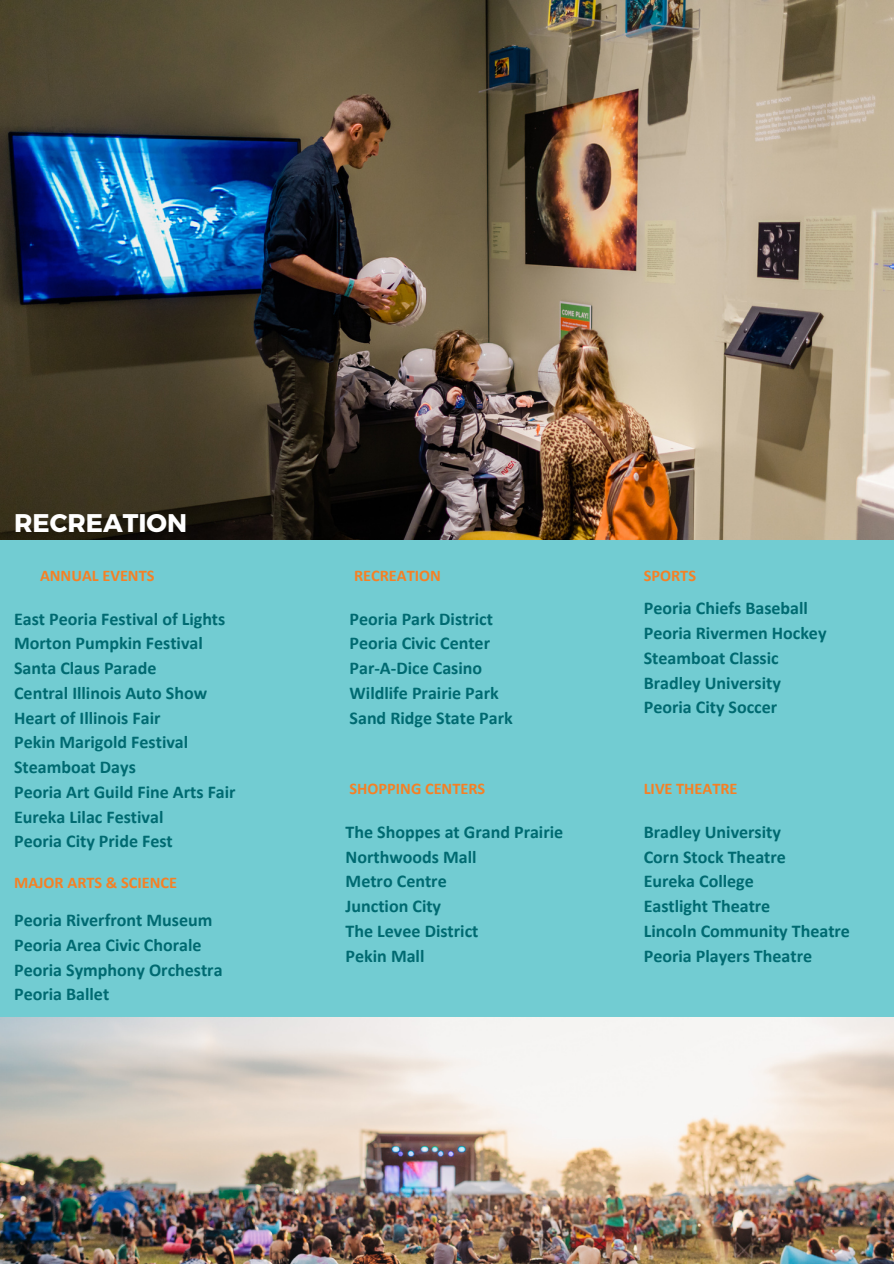
<style>
.page{position:relative;width:894px;height:1264px;background:#fff}
.page>*{position:absolute;margin:0;border:0;box-sizing:border-box;transform-origin:0 0}
.t1{font:700 25.5px "Montserrat";color:#fff}
.t2{font:700 18px "Calibri";color:#006a71}
.t3{font:700 16.35px "Calibri";color:#f58025}
</style>
<div class="page">
<div style="left:0;top:0;width:893px;height:1263px;background:#72ccd2"></div>
<img style="left:0;top:0;width:893px;height:539px">
<img style="left:0;top:1017px;width:893px;height:246px">
<p class="t1" style="left:14px;top:507px;width:174px">RECREATION</p>
<p class="t3" style="left:40px;top:565px;width:116px">ANNUAL EVENTS</p>
<p class="t2" style="left:14px;top:607px;width:213px">East Peoria Festival of Lights</p>
<p class="t2" style="left:14px;top:632px;width:190px">Morton Pumpkin Festival</p>
<p class="t2" style="left:14px;top:657px;width:144px">Santa Claus Parade</p>
<p class="t2" style="left:14px;top:681px;width:194px">Central Illinois Auto Show</p>
<p class="t2" style="left:14px;top:706px;width:148px">Heart of Illinois Fair</p>
<p class="t2" style="left:14px;top:731px;width:176px">Pekin Marigold Festival</p>
<p class="t2" style="left:14px;top:756px;width:123px">Steamboat Days</p>
<p class="t2" style="left:14px;top:780px;width:223px">Peoria Art Guild Fine Arts Fair</p>
<p class="t2" style="left:14px;top:805px;width:151px">Eureka Lilac Festival</p>
<p class="t2" style="left:14px;top:830px;width:160px">Peoria City Pride Fest</p>
<h2 class="t3" style="left:14px;top:872px;width:164px">MAJOR ARTS &amp; SCIENCE</h2>
<h1 class="t2" style="left:14px;top:908px;width:200px">Peoria Riverfront Museum</h1>
<h2 class="t2" style="left:14px;top:933px;width:189px">Peoria Area Civic Chorale</h2>
<h2 class="t2" style="left:14px;top:958px;width:210px">Peoria Symphony Orchestra</h2>
<h2 class="t2" style="left:14px;top:983px;width:97px">Peoria Ballet</h2>
<p class="t3" style="left:354px;top:565px;width:88px">RECREATION</p>
<p class="t3" style="left:643px;top:565px;width:54px">SPORTS</p>
<p class="t2" style="left:349px;top:607px;width:145px">Peoria Park District</p>
<p class="t2" style="left:349px;top:632px;width:142px">Peoria Civic Center</p>
<p class="t2" style="left:349px;top:657px;width:134px">Par-A-Dice Casino</p>
<p class="t2" style="left:349px;top:682px;width:151px">Wildlife Prairie Park</p>
<p class="t2" style="left:349px;top:706px;width:164px">Sand Ridge State Park</p>
<p class="t3" style="left:349px;top:778px;width:137px">SHOPPING CENTERS</p>
<p class="t2" style="left:345px;top:820px;width:219px">The Shoppes at Grand Prairie</p>
<p class="t2" style="left:345px;top:845px;width:132px">Northwoods Mall</p>
<p class="t2" style="left:345px;top:870px;width:103px">Metro Centre</p>
<p class="t2" style="left:345px;top:894px;width:97px">Junction City</p>
<p class="t2" style="left:345px;top:919px;width:134px">The Levee District</p>
<p class="t2" style="left:345px;top:944px;width:80px">Pekin Mall</p>
<p class="t2" style="left:643px;top:597px;width:166px">Peoria Chiefs Baseball</p>
<p class="t2" style="left:643px;top:622px;width:184px">Peoria Rivermen Hockey</p>
<p class="t2" style="left:643px;top:646px;width:136px">Steamboat Classic</p>
<p class="t2" style="left:643px;top:671px;width:139px">Bradley University</p>
<p class="t2" style="left:643px;top:696px;width:135px">Peoria City Soccer</p>
<p class="t3" style="left:643px;top:778px;width:95px">LIVE THEATRE</p>
<h2 class="t2" style="left:643px;top:820px;width:139px">Bradley University</h2>
<h2 class="t2" style="left:643px;top:845px;width:144px">Corn Stock Theatre</h2>
<p class="t2" style="left:643px;top:870px;width:112px">Eureka College</p>
<p class="t2" style="left:643px;top:894px;width:128px">Eastlight Theatre</p>
<p class="t2" style="left:643px;top:919px;width:208px">Lincoln Community Theatre</p>
<p class="t2" style="left:643px;top:944px;width:170px">Peoria Players Theatre</p>
</div>
